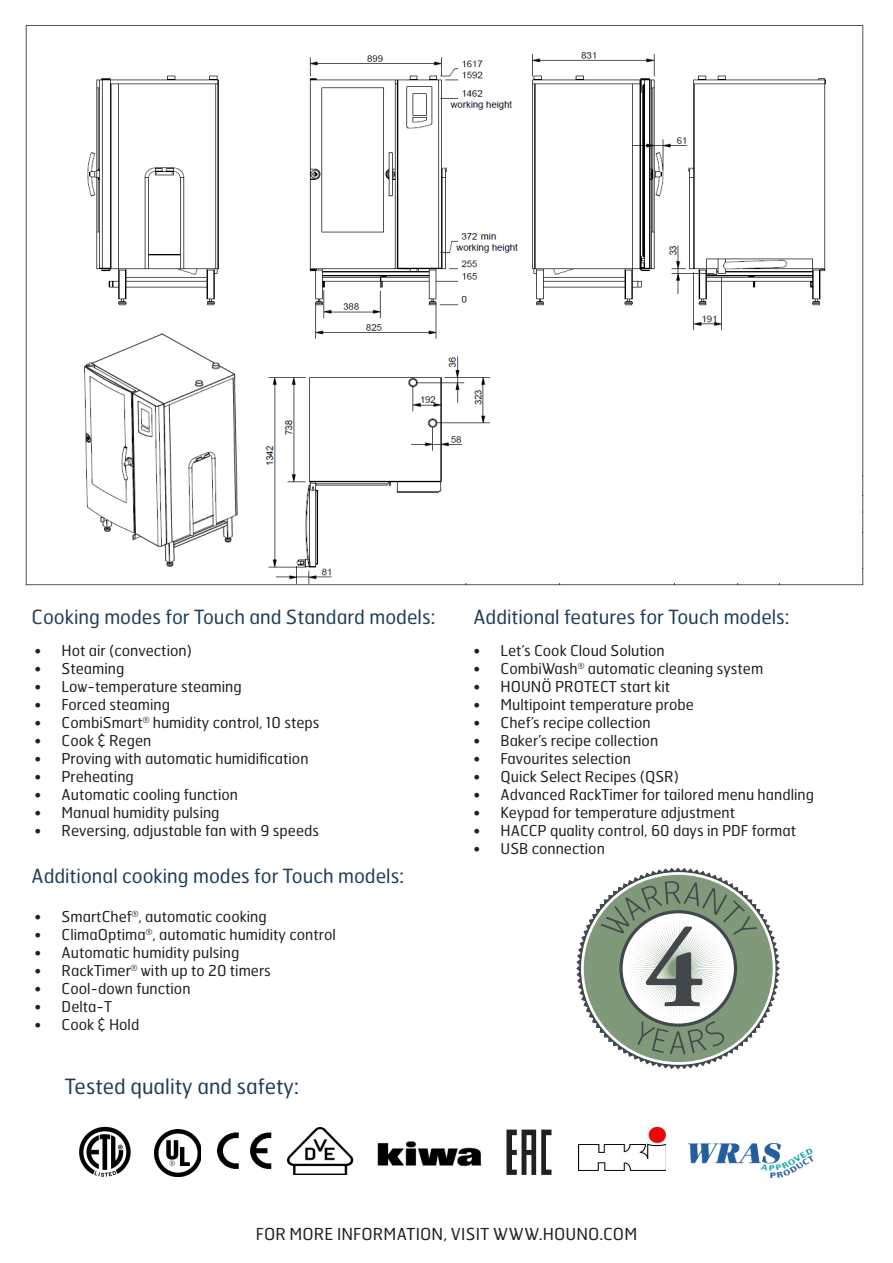
<style>
.page{position:relative;width:893px;height:1263px;background:#fff}
.page>*{position:absolute;margin:0;border:0;box-sizing:border-box;transform-origin:0 0}
.text_front{font:21px "Hermes FB";color:#203e59}
.text_front-2{font:19.5px "Hermes FB";color:#203e59}
.t1{font:16.5px "Hermes FB";letter-spacing:.005em;color:#231f20}
.t2{font:15px "Hermes FB";color:#231f20}
</style>
<div class="page">
<img style="left:79px;top:1126px;width:52px;height:51px">
<img style="left:154px;top:1130px;width:47px;height:46px">
<img style="left:217px;top:1132px;width:55px;height:37px">
<img style="left:288px;top:1128px;width:65px;height:46px">
<img style="left:377px;top:1141px;width:105px;height:26px">
<img style="left:506px;top:1129px;width:46px;height:46px">
<img style="left:578px;top:1128px;width:88px;height:43px">
<img style="left:689px;top:1143px;width:123px;height:34px">
<svg style="left:576px;top:867px;width:204px;height:202px"></svg>
<img style="left:25px;top:25px;width:839px;height:561px">
<div style="left:463px;top:473px;width:398px;height:110px;background:#fff"></div>
<p class="text_front-2" style="left:32px;top:604px;width:405px">Cooking modes for Touch and Standard models:</p>
<p class="t2" style="left:35px;top:641px;width:159px">• Hot air (convection)</p>
<p class="t2" style="left:35px;top:659px;width:91px">• Steaming</p>
<p class="t2" style="left:35px;top:677px;width:209px">• Low-temperature steaming</p>
<p class="t2" style="left:35px;top:695px;width:137px">• Forced steaming</p>
<p class="t2" style="left:35px;top:713px;width:286px">• CombiSmart<sup>®</sup> humidity control, 10 steps</p>
<p class="t2" style="left:35px;top:731px;width:118px">• Cook &amp; Regen</p>
<p class="t2" style="left:35px;top:749px;width:275px">• Proving with automatic humidification</p>
<p class="t2" style="left:35px;top:767px;width:101px">• Preheating</p>
<p class="t2" style="left:35px;top:785px;width:205px">• Automatic cooling function</p>
<p class="t2" style="left:35px;top:803px;width:186px">• Manual humidity pulsing</p>
<p class="t2" style="left:35px;top:821px;width:286px">• Reversing, adjustable fan with 9 speeds</p>
<p class="text_front-2" style="left:32px;top:863px;width:374px">Additional cooking modes for Touch models:</p>
<p class="t2" style="left:35px;top:907px;width:234px">• SmartChef<sup>®</sup>, automatic cooking</p>
<p class="t2" style="left:35px;top:925px;width:303px">• ClimaOptima<sup>®</sup>, automatic humidity control</p>
<p class="t2" style="left:35px;top:943px;width:206px">• Automatic humidity pulsing</p>
<p class="t2" style="left:35px;top:961px;width:238px">• RackTimer<sup>®</sup> with up to 20 timers</p>
<p class="t2" style="left:35px;top:979px;width:157px">• Cool-down function</p>
<p class="t2" style="left:35px;top:997px;width:79px">• Delta-T</p>
<p class="t2" style="left:35px;top:1015px;width:106px">• Cook &amp; Hold</p>
<p class="text_front" style="left:65px;top:1073px;width:235px">Tested quality and safety:</p>
<p class="text_front-2" style="left:474px;top:604px;width:317px">Additional features for Touch models:</p>
<p class="t2" style="left:474px;top:641px;width:193px">• Let’s Cook Cloud Solution</p>
<p class="t2" style="left:474px;top:659px;width:291px">• CombiWash<sup>®</sup> automatic cleaning system</p>
<p class="t2" style="left:474px;top:677px;width:198px">• HOUNÖ PROTECT start kit</p>
<p class="t2" style="left:474px;top:695px;width:222px">• Multipoint temperature probe</p>
<p class="t2" style="left:474px;top:713px;width:179px">• Chef’s recipe collection</p>
<p class="t2" style="left:474px;top:731px;width:186px">• Baker’s recipe collection</p>
<p class="t2" style="left:474px;top:749px;width:159px">• Favourites selection</p>
<p class="t2" style="left:474px;top:767px;width:207px">• Quick Select Recipes (QSR)</p>
<p class="t2" style="left:474px;top:785px;width:342px">• Advanced RackTimer for tailored menu handling</p>
<p class="t2" style="left:474px;top:803px;width:263px">• Keypad for temperature adjustment</p>
<p class="t2" style="left:474px;top:821px;width:324px">• HACCP quality control, 60 days in PDF format</p>
<p class="t2" style="left:474px;top:839px;width:133px">• USB connection</p>
<p class="t1" style="left:256px;top:1224px;width:383px">FOR MORE INFORMATION, VISIT WWW.HOUNO.COM</p>
</div>
